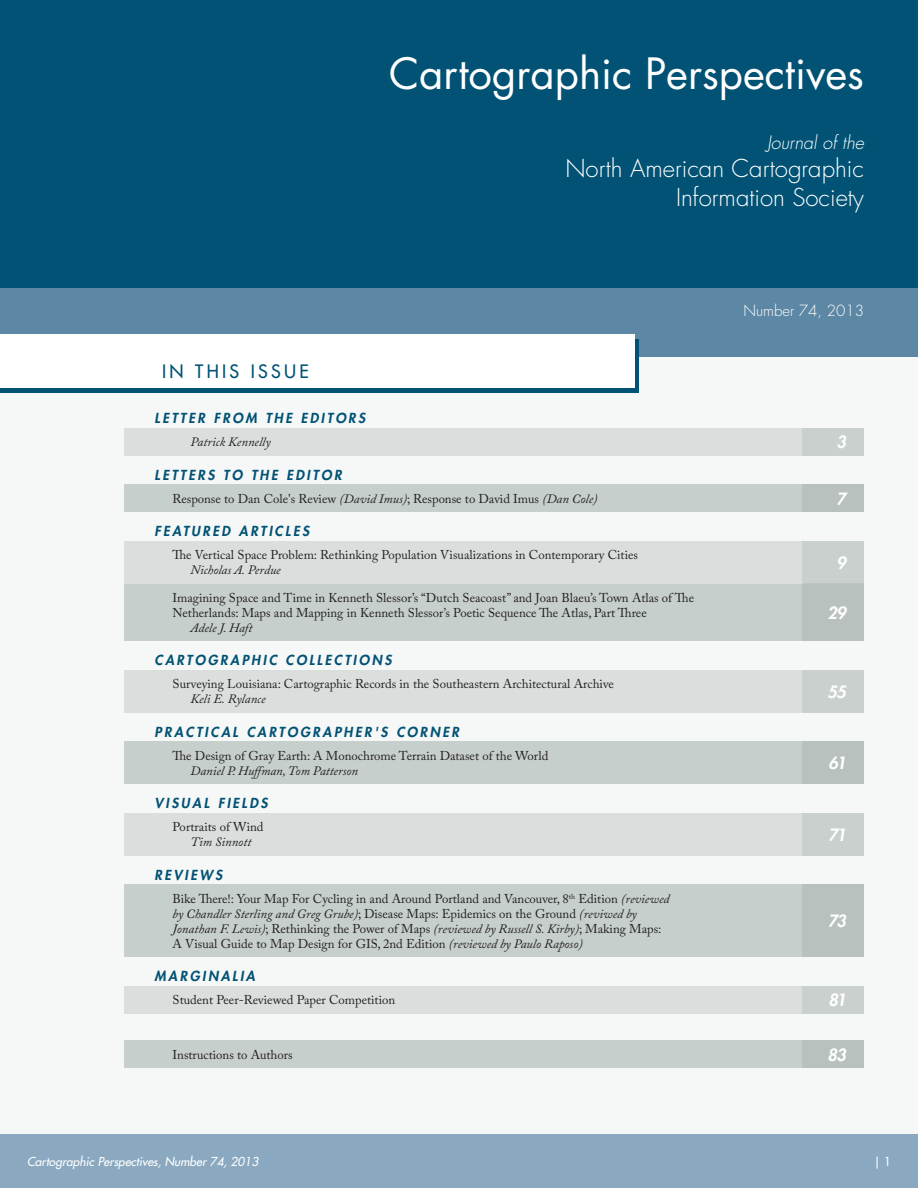
<style>
.page{position:relative;width:918px;height:1188px;background:#fff}
.page>*{position:absolute;margin:0;border:0;box-sizing:border-box;transform-origin:0 0}
.t1{font:42px "Futura Std";color:#fff}
.t2{font:300 24px "Futura Std";color:#fff}
.t3{font:italic 300 18px "Futura Std";color:#fff}
.Greater_Header{font:500 18px "Futura Std";letter-spacing:.18em;color:#015274}
.TOC_Pg_Num{font:italic 800 16.5px "Futura Std";letter-spacing:-.075em;color:#fff}
.t4{font:300 15px "Futura Std";color:#fff}
.Lesser_Header{font:italic 800 13.5px "Futura Std";letter-spacing:.18em;color:#015274}
.TOC_Title{font:12.75px/15px "Adobe Caslon Pro";color:#231f20}
.TOC_Author{font:italic 12.75px "Adobe Caslon Pro";color:#231f20}
.t5{font:italic 500 12px "Futura Std";color:#fff}
.t6{font:500 12px "Futura Std";color:#fff}
.s1{font-style:italic}
</style>
<div class="page">
<div style="left:0;top:1134px;width:918px;height:54px;background:#8aa9c0"></div>
<div style="left:0;top:0;width:918px;height:1134px;background:#f6f7f7"></div>
<div style="left:0;top:287px;width:918px;height:70px;background:#5c87a5"></div>
<div style="left:0;top:0;width:918px;height:287px;background:#015274"></div>
<div style="left:0;top:339px;width:639px;height:54px;background:#015274"></div>
<div style="left:0;top:334px;width:634px;height:54px;background:#fff"></div>
<div style="left:124px;top:428px;width:740px;height:27px;background:#dadfdd"></div>
<div style="left:803px;top:428px;width:61px;height:27px;background:#c9d0cd"></div>
<div style="left:124px;top:583px;width:740px;height:58px;background:#c7cfcc"></div>
<div style="left:124px;top:741px;width:740px;height:43px;background:#c7cfcc"></div>
<div style="left:124px;top:1040px;width:740px;height:28px;background:#c7cfcc"></div>
<div style="left:124px;top:884px;width:740px;height:73px;background:#c7cfcc"></div>
<div style="left:124px;top:484px;width:740px;height:28px;background:#c7cfcc"></div>
<div style="left:124px;top:541px;width:740px;height:42px;background:#dadfdd"></div>
<div style="left:124px;top:670px;width:740px;height:42px;background:#dadfdd"></div>
<div style="left:124px;top:813px;width:740px;height:42px;background:#dadfdd"></div>
<div style="left:124px;top:986px;width:740px;height:27px;background:#dadfdd"></div>
<div style="left:803px;top:484px;width:61px;height:28px;background:#b8c1be"></div>
<div style="left:803px;top:583px;width:61px;height:58px;background:#b8c1be"></div>
<div style="left:803px;top:741px;width:61px;height:43px;background:#b8c1be"></div>
<div style="left:803px;top:1040px;width:61px;height:28px;background:#b8c1be"></div>
<div style="left:803px;top:884px;width:61px;height:73px;background:#b8c1be"></div>
<div style="left:803px;top:541px;width:61px;height:42px;background:#c9d0cd"></div>
<div style="left:803px;top:670px;width:61px;height:42px;background:#c9d0cd"></div>
<div style="left:803px;top:813px;width:61px;height:42px;background:#c9d0cd"></div>
<div style="left:803px;top:986px;width:61px;height:27px;background:#c9d0cd"></div>
<p class="t1" style="left:389px;top:46px;width:476px">Cartographic Perspectives</p>
<p class="t3" style="left:767px;top:131px;width:98px">Journal of the</p>
<p class="t2" style="left:565px;top:154px;width:300px">North American Cartographic</p>
<p class="t2" style="left:676px;top:183px;width:189px">Information Society</p>
<p class="Greater_Header" style="left:162px;top:360px;width:148px">IN THIS ISSUE</p>
<p class="Lesser_Header" style="left:154px;top:410px;width:212px">LETTER FROM THE EDITORS</p>
<p class="TOC_Author" style="left:190px;top:434px;width:82px">Patrick Kennelly</p>
<p class="Lesser_Header" style="left:154px;top:466px;width:189px">LETTERS TO THE EDITOR</p>
<p class="TOC_Title" style="left:172px;top:491px;width:427px">Response to Dan Cole's Review <span class="s1">(David Imus)</span>; Response to David Imus <span class="s1">(Dan Cole)</span></p>
<p class="Lesser_Header" style="left:154px;top:523px;width:156px">FEATURED ARTICLES</p>
<p class="TOC_Title" style="left:172px;top:547px;width:467px">The Vertical Space Problem: Rethinking Population Visualizations in Contemporary Cities</p>
<p class="TOC_Author" style="left:190px;top:562px;width:92px">Nicholas A. Perdue</p>
<p class="TOC_Title" style="left:172px;top:590px;width:523px">Imagining Space and Time in Kenneth Slessor’s “Dutch Seacoast” and Joan Blaeu’s Town Atlas of The<br>Netherlands: Maps and Mapping in Kenneth Slessor’s Poetic Sequence The Atlas, Part Three</p>
<p class="TOC_Author" style="left:190px;top:620px;width:63px">Adele J. Haft</p>
<p class="Lesser_Header" style="left:154px;top:652px;width:238px">CARTOGRAPHIC COLLECTIONS</p>
<p class="TOC_Title" style="left:172px;top:676px;width:443px">Surveying Louisiana: Cartographic Records in the Southeastern Architectural Archive</p>
<p class="TOC_Author" style="left:190px;top:691px;width:77px">Keli E. Rylance</p>
<p class="Lesser_Header" style="left:154px;top:723px;width:306px">PRACTICAL CARTOGRAPHER'S CORNER</p>
<p class="TOC_Title" style="left:172px;top:748px;width:377px">The Design of Gray Earth: A Monochrome Terrain Dataset of the World</p>
<p class="TOC_Author" style="left:190px;top:763px;width:169px">Daniel P. Huffman, Tom Patterson</p>
<p class="Lesser_Header" style="left:154px;top:795px;width:115px">VISUAL FIELDS</p>
<p class="TOC_Title" style="left:172px;top:819px;width:93px">Portraits of Wind</p>
<p class="TOC_Author" style="left:190px;top:834px;width:62px">Tim Sinnott</p>
<p class="Lesser_Header" style="left:154px;top:866px;width:69px">REVIEWS</p>
<p class="TOC_Title" style="left:172px;top:891px;width:498px">Bike There!: Your Map For Cycling in and Around Portland and Vancouver, 8<sup>th</sup> Edition <span class="s1">(reviewed by Chandler Sterling and Greg Grube)</span>; Disease Maps: Epidemics on the Ground <span class="s1">(reviwed by Jonathan F. Lewis)</span>; Rethinking the Power of Maps <span class="s1">(reviewed by Russell S. Kirby)</span>; Making Maps:<br>A Visual Guide to Map Design for GIS, 2nd Edition <span class="s1">(reviewed by Paulo Raposo)</span></p>
<p class="Lesser_Header" style="left:154px;top:968px;width:102px">MARGINALIA</p>
<p class="TOC_Title" style="left:172px;top:992px;width:224px">Student Peer-Reviewed Paper Competition</p>
<p class="TOC_Title" style="left:172px;top:1047px;width:122px">Instructions to Authors</p>
<p class="t4" style="left:743px;top:301px;width:122px">Number 74, 2013</p>
<p class="TOC_Pg_Num" style="left:836px;top:432px;width:11px">3</p>
<p class="TOC_Pg_Num" style="left:836px;top:488px;width:11px">7</p>
<p class="TOC_Pg_Num" style="left:836px;top:552px;width:11px">9</p>
<p class="TOC_Pg_Num" style="left:827px;top:602px;width:20px">29</p>
<p class="TOC_Pg_Num" style="left:828px;top:681px;width:20px">55</p>
<p class="TOC_Pg_Num" style="left:829px;top:753px;width:19px">61</p>
<p class="TOC_Pg_Num" style="left:828px;top:824px;width:19px">71</p>
<p class="TOC_Pg_Num" style="left:828px;top:911px;width:19px">73</p>
<p class="TOC_Pg_Num" style="left:828px;top:990px;width:19px">81</p>
<p class="TOC_Pg_Num" style="left:827px;top:1044px;width:20px">83</p>
<p class="t5" style="left:27px;top:1154px;width:233px">Cartographic Perspectives, Number 74, 2013</p>
<p class="t6" style="left:874px;top:1154px;width:19px">| 1</p>
</div>
